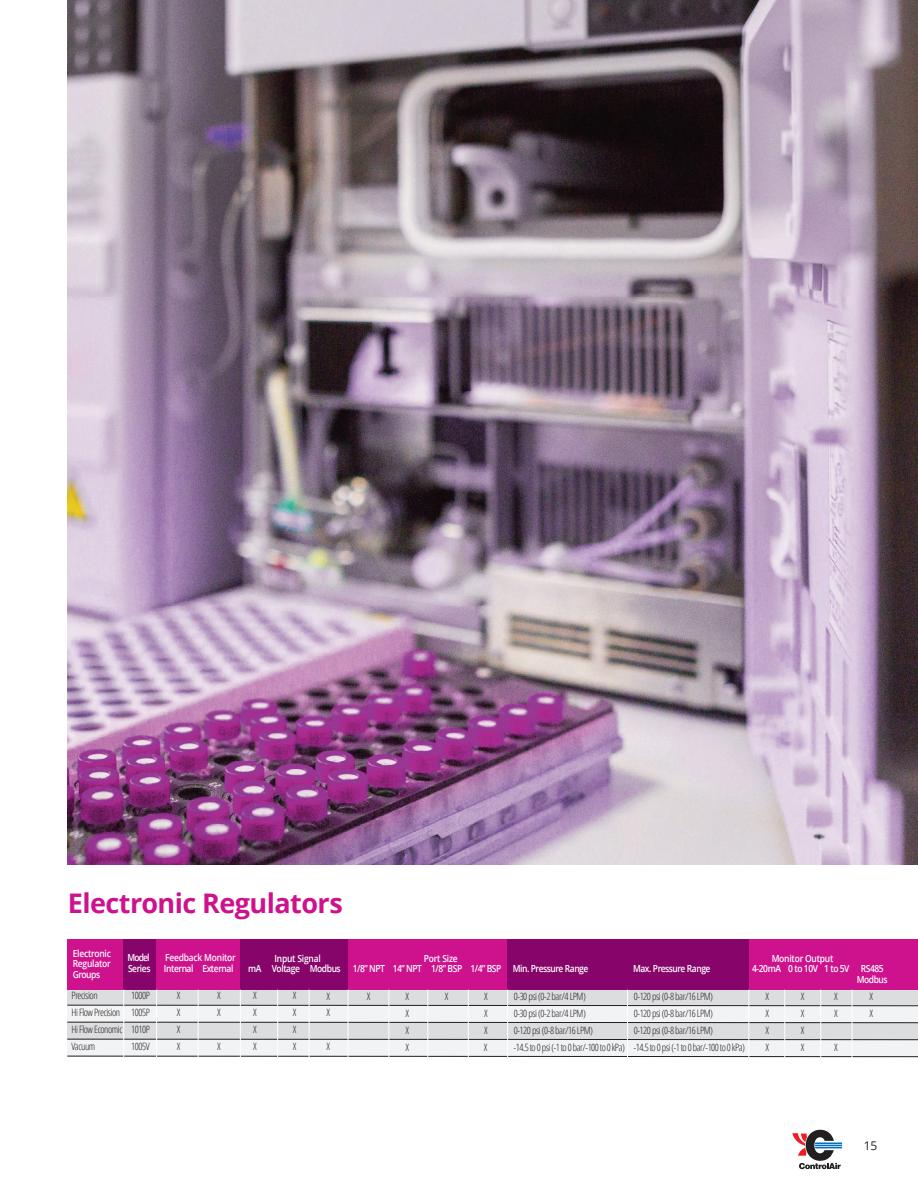
<style>
.page{position:relative;width:918px;height:1188px;background:#fff}
.page>*{position:absolute;margin:0;border:0;box-sizing:border-box;transform-origin:0 0}
.t1{font:700 27px "Open Sans";letter-spacing:-.02em;color:#ce118c}
.t2{font:12px "Open Sans";color:#231f20}
.t3{font:300 condensed 10.2px "Open Sans";letter-spacing:-.04em;color:#231f20}
.t4{font:600 9.75px/10.5px "Open Sans";letter-spacing:-.05em;color:#fff;scale:.87 1}
.t5{font:600 9.75px/10.5px "Open Sans";letter-spacing:-.025em;color:#fff;scale:.87 1}
</style>
<div class="page">
<svg style="left:792px;top:1130px;width:50px;height:39px"></svg>
<div style="left:68px;top:939px;width:64px;height:51px;background:#ce118c"></div>
<div style="left:124px;top:939px;width:32px;height:51px;background:#87056a"></div>
<div style="left:156px;top:939px;width:84px;height:51px;background:#ce118c"></div>
<div style="left:240px;top:939px;width:116px;height:51px;background:#87056a"></div>
<div style="left:348px;top:939px;width:173px;height:51px;background:#ce118c"></div>
<div style="left:507px;top:939px;width:242px;height:51px;background:#87056a"></div>
<div style="left:749px;top:939px;width:169px;height:51px;background:#ce118c"></div>
<div style="left:68px;top:990px;width:850px;height:15px;background:#dcdddf"></div>
<div style="left:68px;top:1005px;width:850px;height:51px;background:#f2f3f4"></div>
<div style="left:68px;top:1022px;width:850px;height:17px;background:#dcdddf"></div>
<svg style="left:67px;top:1004px;width:851px;height:3px"></svg>
<svg style="left:67px;top:1021px;width:851px;height:3px"></svg>
<svg style="left:67px;top:1038px;width:851px;height:2px"></svg>
<svg style="left:67px;top:1055px;width:851px;height:2px"></svg>
<img style="left:68px;top:0;width:850px;height:864px">
<hr style="left:123px;top:990px;width:1px;height:71px;background:#fff">
<hr style="left:156px;top:990px;width:1px;height:71px;background:#fff">
<hr style="left:240px;top:990px;width:1px;height:71px;background:#fff">
<hr style="left:198px;top:990px;width:1px;height:71px;background:#fff">
<hr style="left:277px;top:990px;width:1px;height:71px;background:#fff">
<hr style="left:309px;top:990px;width:1px;height:71px;background:#fff">
<hr style="left:348px;top:990px;width:1px;height:71px;background:#fff">
<hr style="left:389px;top:990px;width:1px;height:71px;background:#fff">
<hr style="left:427px;top:990px;width:1px;height:71px;background:#fff">
<hr style="left:468px;top:990px;width:1px;height:71px;background:#fff">
<hr style="left:507px;top:990px;width:1px;height:71px;background:#fff">
<hr style="left:627px;top:990px;width:1px;height:71px;background:#fff">
<hr style="left:748px;top:990px;width:1px;height:71px;background:#fff">
<hr style="left:784px;top:990px;width:1px;height:71px;background:#fff">
<hr style="left:820px;top:990px;width:1px;height:71px;background:#fff">
<hr style="left:852px;top:990px;width:1px;height:71px;background:#fff">
<h1 class="t1" style="left:68px;top:884px;width:276px">Electronic Regulators</h1>
<p class="t5" style="left:73px;top:948px;width:45px">Electronic<br>Regulator</p>
<p class="t4" style="left:127px;top:952px;width:27px">Model</p>
<p class="t5" style="left:165px;top:952px;width:83px">Feedback Monitor</p>
<p class="t5" style="left:275px;top:953px;width:55px">Input Signal</p>
<p class="t5" style="left:424px;top:953px;width:40px">Port Size</p>
<p class="t5" style="left:772px;top:953px;width:73px">Monitor Output</p>
<p class="t4" style="left:73px;top:969px;width:33px">Groups</p>
<p class="t4" style="left:128px;top:963px;width:27px">Series</p>
<p class="t4" style="left:164px;top:963px;width:81px">Internal External</p>
<p class="t4" style="left:248px;top:963px;width:393px">mA Voltage Modbus 1/8” NPT 14” NPT 1/8” BSP 1/4” BSP Min. Pressure Range</p>
<p class="t4" style="left:633px;top:963px;width:91px">Max. Pressure Range</p>
<p class="t4" style="left:857px;top:963px;width:37px;text-indent:-105px">4-20mA 0 to 10V 1 to 5V RS485<br>Modbus</p>
<p class="t3" style="left:72px;top:989px;width:28px">Precision</p>
<p class="t3" style="left:131px;top:989px;width:20px">1000P</p>
<p class="t3" style="left:177px;top:989px;width:5px">X</p>
<p class="t3" style="left:217px;top:989px;width:5px">X</p>
<p class="t3" style="left:253px;top:989px;width:5px">X</p>
<p class="t3" style="left:293px;top:989px;width:5px">X</p>
<p class="t3" style="left:326px;top:989px;width:5px">X</p>
<p class="t3" style="left:367px;top:989px;width:5px">X</p>
<p class="t3" style="left:405px;top:989px;width:5px">X</p>
<p class="t3" style="left:445px;top:989px;width:5px">X</p>
<p class="t3" style="left:484px;top:989px;width:5px">X</p>
<p class="t3" style="left:514px;top:989px;width:73px">0-30 psi (0-2 bar/4 LPM)</p>
<p class="t3" style="left:634px;top:989px;width:81px">0-120 psi (0-8 bar/16 LPM)</p>
<p class="t3" style="left:766px;top:989px;width:5px">X</p>
<p class="t3" style="left:801px;top:989px;width:5px">X</p>
<p class="t3" style="left:834px;top:989px;width:5px">X</p>
<p class="t3" style="left:870px;top:989px;width:5px">X</p>
<p class="t3" style="left:72px;top:1006px;width:80px">Hi Flow Precision 1005P</p>
<p class="t3" style="left:177px;top:1006px;width:5px">X</p>
<p class="t3" style="left:217px;top:1006px;width:5px">X</p>
<p class="t3" style="left:253px;top:1006px;width:5px">X</p>
<p class="t3" style="left:293px;top:1006px;width:5px">X</p>
<p class="t3" style="left:326px;top:1006px;width:5px">X</p>
<p class="t3" style="left:405px;top:1006px;width:5px">X</p>
<p class="t3" style="left:484px;top:1006px;width:5px">X</p>
<p class="t3" style="left:514px;top:1006px;width:73px">0-30 psi (0-2 bar/4 LPM)</p>
<p class="t3" style="left:634px;top:1006px;width:81px">0-120 psi (0-8 bar/16 LPM)</p>
<p class="t3" style="left:766px;top:1006px;width:5px">X</p>
<p class="t3" style="left:801px;top:1006px;width:5px">X</p>
<p class="t3" style="left:834px;top:1006px;width:5px">X</p>
<p class="t3" style="left:870px;top:1006px;width:5px">X</p>
<p class="t3" style="left:72px;top:1023px;width:80px">Hi Flow Economic 1010P</p>
<p class="t3" style="left:177px;top:1023px;width:5px">X</p>
<p class="t3" style="left:253px;top:1023px;width:5px">X</p>
<p class="t3" style="left:293px;top:1023px;width:5px">X</p>
<p class="t3" style="left:405px;top:1023px;width:5px">X</p>
<p class="t3" style="left:484px;top:1023px;width:5px">X</p>
<p class="t3" style="left:514px;top:1023px;width:81px">0-120 psi (0-8 bar/16 LPM)</p>
<p class="t3" style="left:634px;top:1023px;width:81px">0-120 psi (0-8 bar/16 LPM)</p>
<p class="t3" style="left:766px;top:1023px;width:5px">X</p>
<p class="t3" style="left:801px;top:1023px;width:5px">X</p>
<p class="t3" style="left:72px;top:1040px;width:25px">Vacuum</p>
<p class="t3" style="left:131px;top:1040px;width:20px">1005V</p>
<p class="t3" style="left:177px;top:1040px;width:5px">X</p>
<p class="t3" style="left:217px;top:1040px;width:5px">X</p>
<p class="t3" style="left:253px;top:1040px;width:5px">X</p>
<p class="t3" style="left:293px;top:1040px;width:5px">X</p>
<p class="t3" style="left:326px;top:1040px;width:5px">X</p>
<p class="t3" style="left:405px;top:1040px;width:5px">X</p>
<p class="t3" style="left:484px;top:1040px;width:5px">X</p>
<p class="t3" style="left:514px;top:1040px;width:233px">-14.5 to 0 psi (-1 to 0 bar/-100 to 0 kPa) -14.5 to 0 psi (-1 to 0 bar/-100 to 0 kPa)</p>
<p class="t3" style="left:766px;top:1040px;width:5px">X</p>
<p class="t3" style="left:801px;top:1040px;width:5px">X</p>
<p class="t3" style="left:834px;top:1040px;width:5px">X</p>
<p class="t2" style="left:864px;top:1137px;width:15px">15</p>
</div>
